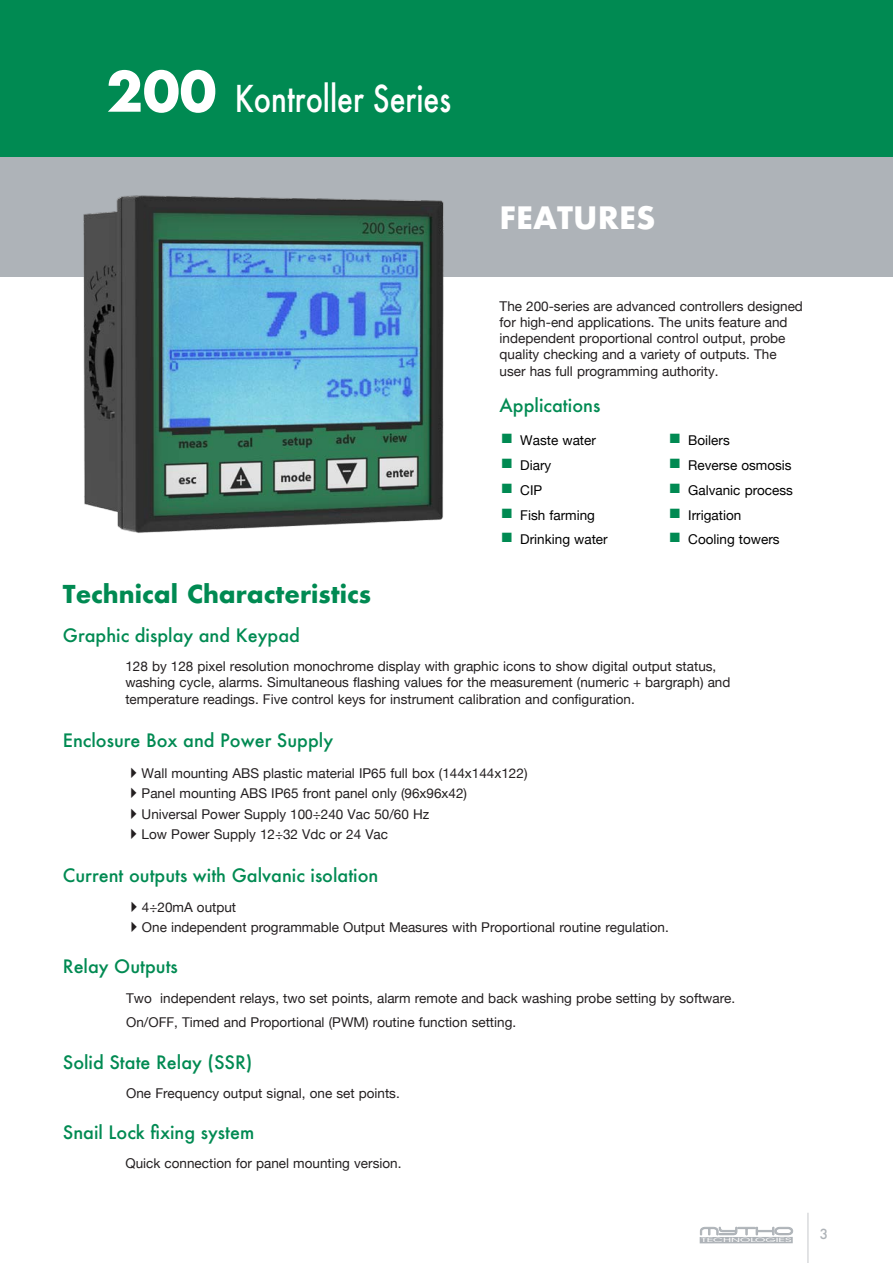
<style>
.page{position:relative;width:893px;height:1263px;background:#fff}
.page>*{position:absolute;margin:0;border:0;box-sizing:border-box;transform-origin:0 0}
.t1{font:500 36px "Futura";color:#fff;scale:.8 1}
.t2{font:700 30px "Futura";color:#fff}
.t3{font:700 24px "Futura";color:#008a52}
.t4{font:500 18px "Futura";color:#008a52}
.t5{font:14.4px "Cavalero BT";color:#aeb3b8}
.t6{font:13.5px/16.2px "Helvetica Neue";color:#231f20}
.t7{font:13.5px "Helvetica Neue";color:#000}
.t8{font:500 13.5px "Futura";color:#aeb3b8}
.t9{font:5.7px "ITC Avant Garde Std";color:#fff;scale:2.1 1}
.s1{font-weight:700;font-size:54px}
.s2{color:#008a52}
</style>
<div class="page">
<div style="left:0;top:0;width:893px;height:157px;background:#008a52"></div>
<div style="left:700px;top:1237px;width:93px;height:6px;background:#aeb3b8"></div>
<div style="left:0;top:157px;width:893px;height:119px;background:#aeb3b8"></div>
<hr style="left:807px;top:1213px;width:2px;height:50px;background:#80838a">
<img style="left:43px;top:195px;width:456px;height:338px">
<p class="t1" style="left:106px;top:74px;width:433px"><span class="s1">200</span> Kontroller Series</p>
<p class="t2" style="left:500px;top:196px;width:157px">FEATURES</p>
<p class="t6" style="left:500px;top:299px;width:305px">The 200-series are advanced controllers designed for high-end applications. The units feature and independent proportional control output, probe quality checking and a variety of outputs. The user has full programming authority.</p>
<p class="t3" style="left:63px;top:576px;width:310px">Technical Characteristics</p>
<p class="t4" style="left:63px;top:623px;width:239px">Graphic display and Keypad</p>
<p class="t4" style="left:500px;top:393px;width:102px">Applications</p>
<p class="t7" style="left:502px;top:431px;width:96px"><span class="s2">■</span> Waste water</p>
<p class="t7" style="left:502px;top:455px;width:51px"><span class="s2">■</span> Diary</p>
<p class="t7" style="left:502px;top:480px;width:42px"><span class="s2">■</span> CIP</p>
<p class="t7" style="left:502px;top:505px;width:95px"><span class="s2">■</span> Fish farming</p>
<p class="t7" style="left:502px;top:530px;width:107px"><span class="s2">■</span> Drinking water</p>
<p class="t7" style="left:670px;top:431px;width:62px"><span class="s2">■</span> Boilers</p>
<p class="t7" style="left:670px;top:455px;width:123px"><span class="s2">■</span> Reverse osmosis</p>
<p class="t7" style="left:670px;top:480px;width:125px"><span class="s2">■</span> Galvanic process</p>
<p class="t7" style="left:670px;top:505px;width:73px"><span class="s2">■</span> Irrigation</p>
<p class="t7" style="left:670px;top:530px;width:111px"><span class="s2">■</span> Cooling towers</p>
<p class="t6" style="left:125px;top:659px;width:606px">128 by 128 pixel resolution monochrome display with graphic icons to show digital output status, washing cycle, alarms. Simultaneous flashing values for the measurement (numeric + bargraph) and temperature readings. Five control keys for instrument calibration and configuration.</p>
<p class="t4" style="left:63px;top:728px;width:272px">Enclosure Box and Power Supply</p>
<p class="t6" style="left:125px;top:766px;width:404px">✔Wall mounting ABS plastic material IP65 full box (144x144x122)</p>
<p class="t6" style="left:125px;top:786px;width:343px">✔Panel mounting ABS IP65 front panel only (96x96x42)</p>
<p class="t6" style="left:125px;top:807px;width:306px">✔Universal Power Supply 100÷240 Vac 50/60 Hz</p>
<p class="t6" style="left:125px;top:827px;width:265px">✔Low Power Supply 12÷32 Vdc or 24 Vac</p>
<p class="t4" style="left:63px;top:863px;width:317px">Current outputs with Galvanic isolation</p>
<p class="t6" style="left:125px;top:899px;width:112px">✔4÷20mA output</p>
<p class="t6" style="left:125px;top:920px;width:545px">✔One independent programmable Output Measures with Proportional routine regulation.</p>
<p class="t4" style="left:63px;top:954px;width:117px">Relay Outputs</p>
<p class="t6" style="left:126px;top:990px;width:610px">Two independent relays, two set points, alarm remote and back washing probe setting by software.</p>
<p class="t6" style="left:126px;top:1015px;width:391px">On/OFF, Timed and Proportional (PWM) routine function setting.</p>
<p class="t4" style="left:63px;top:1050px;width:191px">Solid State Relay (SSR)</p>
<p class="t6" style="left:126px;top:1086px;width:275px">One Frequency output signal, one set points.</p>
<p class="t4" style="left:63px;top:1119px;width:193px">Snail Lock fixing system</p>
<p class="t6" style="left:125px;top:1155px;width:277px">Quick connection for panel mounting version.</p>
<p class="t5" style="left:700px;top:1220px;width:95px">mytho</p>
<p class="t9" style="left:701px;top:1237px;width:45px">TECHNOLOGIES</p>
<p class="t8" style="left:820px;top:1224px;width:10px">3</p>
</div>
